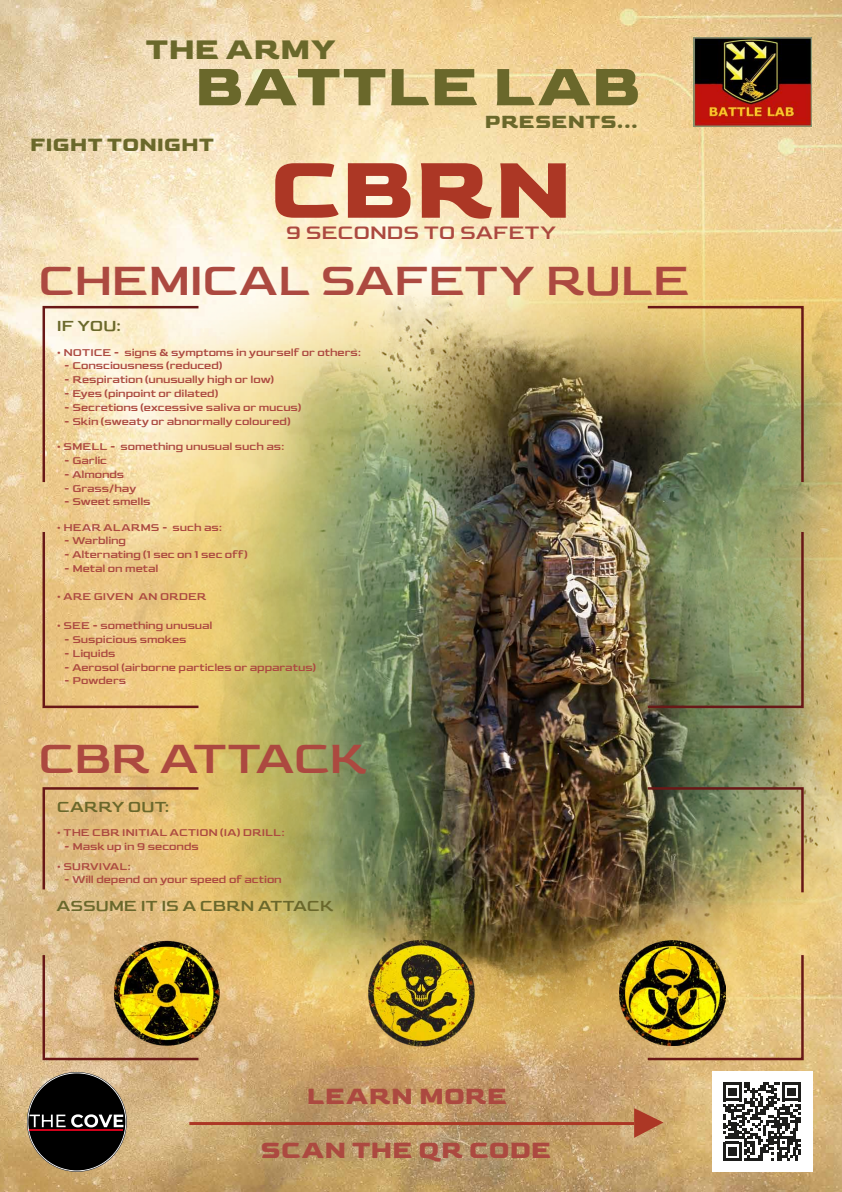
<style>
.page{position:relative;width:842px;height:1192px;background:#fff}
.page>*{position:absolute;margin:0;border:0;box-sizing:border-box;transform-origin:0 0}
.t1{font:700 92.5px "Goldman";color:#ac3725}
.t2{font:700 61.65px "Goldman";letter-spacing:.005em;color:#6a682b}
.t3{font:47.5px "Goldman";color:#ac4940}
.t4{font:700 31.3px "Goldman";color:#6a682b}
.t5{font:700 25.7px/53.4px "Goldman";letter-spacing:.005em;color:#ac4940;text-align:center}
.t6{font:21px "Goldman";letter-spacing:.005em;color:#ac4940}
.t7{font:700 20.75px "Goldman";letter-spacing:-.01em;color:#6a682b}
.t8{font:700 20.55px "Goldman";letter-spacing:.01em;color:#6a682b}
.t9{font:17px "Goldman";letter-spacing:-.005em;color:#6a682b}
.t10{font:17px "Goldman";letter-spacing:.015em;color:#6a682b}
.t11{font:11.5px "Goldman";letter-spacing:-.005em;color:#ac4940}
.t12{font:11.5px "Goldman";letter-spacing:.015em;color:#ac4940}
</style>
<div class="page">
<img style="left:0;top:0;width:842px;height:1192px">
<img style="left:0;top:157px;width:842px;height:909px">
<img style="left:128px;top:320px;width:256px;height:725px">
<svg style="left:41px;top:305px;width:160px;height:180px;background:#f4e1ba"></svg>
<svg style="left:41px;top:786px;width:160px;height:106px;background:#e0ba7c"></svg>
<svg style="left:645px;top:305px;width:160px;height:180px;background:#9c975e"></svg>
<svg style="left:41px;top:953px;width:160px;height:108px;background:#d4af81"></svg>
<svg style="left:41px;top:529px;width:160px;height:180px;background:#e8c380"></svg>
<svg style="left:645px;top:953px;width:160px;height:108px;background:#deb978"></svg>
<img style="left:645px;top:786px;width:160px;height:109px">
<svg style="left:645px;top:529px;width:160px;height:180px;background:#848b5e"></svg>
<img style="left:620px;top:941px;width:105px;height:104px">
<img style="left:361px;top:936px;width:117px;height:116px">
<img style="left:114px;top:940px;width:105px;height:106px">
<div style="left:712px;top:1071px;width:101px;height:101px;background:#fff"></div>
<hr style="left:189px;top:1122px;width:445px;height:3px;background:#ac3725">
<svg style="left:634px;top:1108px;width:29px;height:30px"></svg>
<img style="left:694px;top:38px;width:117px;height:89px">
<svg style="left:27px;top:1072px;width:100px;height:100px;background:#453a2f"></svg>
<svg style="left:723px;top:1082px;width:78px;height:78px"></svg>
<h3 class="t4" style="left:146px;top:30px;width:191px">THE ARMY</h3>
<h2 class="t2" style="left:194px;top:48px;width:449px">BATTLE LAB</h2>
<h3 class="t8" style="left:484px;top:109px;width:155px">PRESENTS...</h3>
<h3 class="t7" style="left:30px;top:131px;width:185px">FIGHT TONIGHT</h3>
<h1 class="t1" style="left:269px;top:132px;width:306px">CBRN</h1>
<h3 class="t6" style="left:286px;top:219px;width:271px">9 SECONDS TO SAFETY</h3>
<h3 class="t3" style="left:38px;top:251px;width:652px">CHEMICAL SAFETY RULE</h3>
<h3 class="t9" style="left:57px;top:316px;width:66px">IF YOU:</h3>
<p class="t11" style="left:57px;top:345px;width:306px">• NOTICE - signs &amp; symptoms in yourself or others:</p>
<p class="t11" style="left:64px;top:359px;width:160px">- Consciousness (reduced)</p>
<p class="t11" style="left:64px;top:372px;width:211px">- Respiration (unusually high or low)</p>
<p class="t11" style="left:64px;top:386px;width:156px">- Eyes (pinpoint or dilated)</p>
<p class="t11" style="left:64px;top:400px;width:238px">- Secretions (excessive saliva or mucus)</p>
<p class="t11" style="left:64px;top:414px;width:228px">- Skin (sweaty or abnormally coloured)</p>
<p class="t11" style="left:57px;top:439px;width:229px">• SMELL - something unusual such as:</p>
<p class="t11" style="left:64px;top:453px;width:44px">- Garlic</p>
<p class="t11" style="left:64px;top:467px;width:62px">- Almonds</p>
<p class="t11" style="left:64px;top:481px;width:73px">- Grass/hay</p>
<p class="t11" style="left:64px;top:495px;width:88px">- Sweet smells</p>
<p class="t12" style="left:57px;top:520px;width:167px">• HEAR ALARMS - such as:</p>
<p class="t11" style="left:64px;top:534px;width:63px">- Warbling</p>
<p class="t11" style="left:64px;top:547px;width:185px">- Alternating (1 sec on 1 sec off)</p>
<p class="t11" style="left:64px;top:561px;width:96px">- Metal on metal</p>
<p class="t12" style="left:57px;top:589px;width:151px">• ARE GIVEN AN ORDER</p>
<p class="t11" style="left:57px;top:618px;width:157px">• SEE - something unusual</p>
<p class="t11" style="left:64px;top:632px;width:124px">- Suspicious smokes</p>
<p class="t11" style="left:64px;top:646px;width:53px">- Liquids</p>
<p class="t11" style="left:64px;top:660px;width:253px">- Aerosol (airborne particles or apparatus)</p>
<p class="t11" style="left:64px;top:674px;width:64px">- Powders</p>
<h3 class="t3" style="left:38px;top:728px;width:330px">CBR ATTACK</h3>
<h3 class="t10" style="left:57px;top:796px;width:114px">CARRY OUT:</h3>
<p class="t12" style="left:57px;top:825px;width:230px">• THE CBR INITIAL ACTION (IA) DRILL:</p>
<p class="t11" style="left:64px;top:839px;width:136px">- Mask up in 9 seconds</p>
<p class="t11" style="left:57px;top:859px;width:76px">• SURVIVAL:</p>
<p class="t11" style="left:64px;top:873px;width:219px">- Will depend on your speed of action</p>
<h3 class="t9" style="left:57px;top:896px;width:278px">ASSUME IT IS A CBRN ATTACK</h3>
<h3 class="t5" style="left:261px;top:1069px;width:292px">LEARN MORE<br>SCAN THE QR CODE</h3>
</div>
